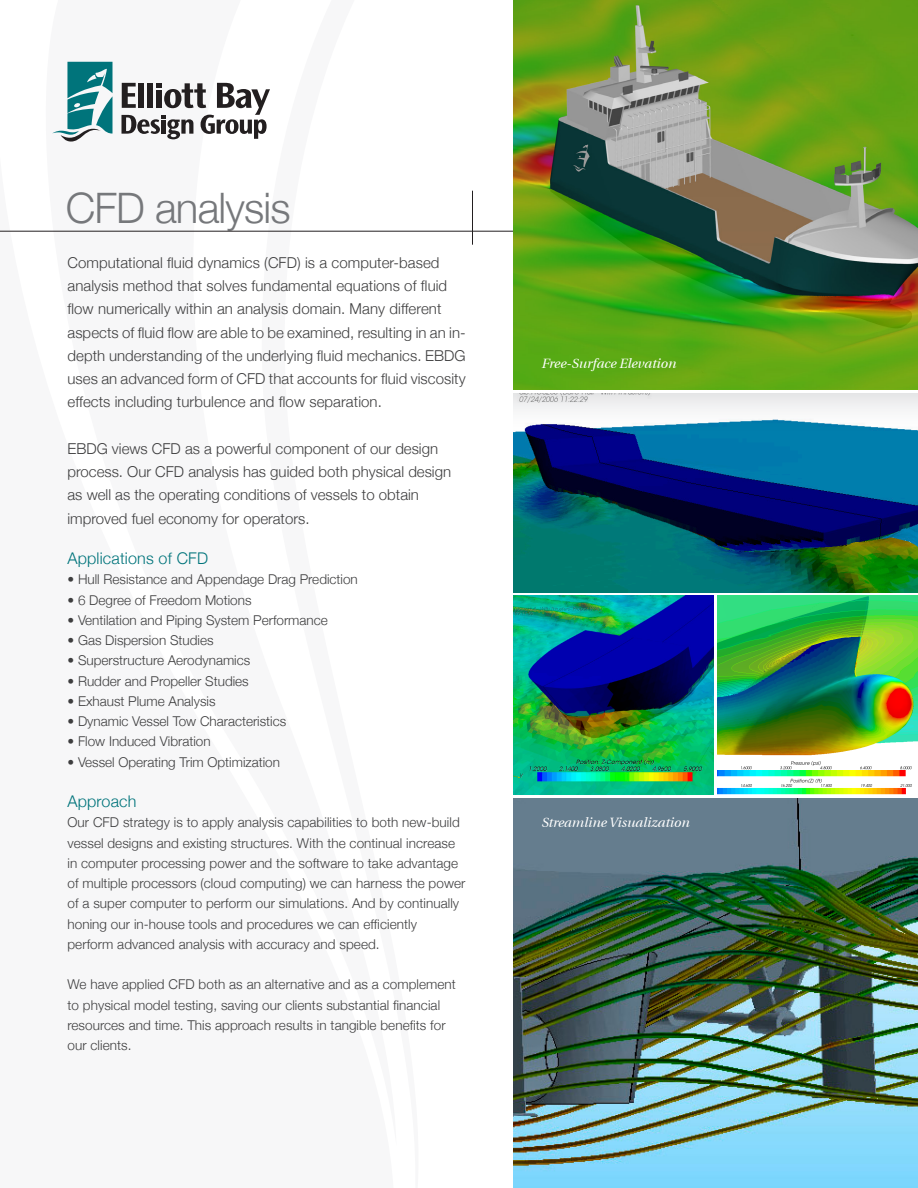
<style>
.page{position:relative;width:918px;height:1188px;background:#fff}
.page>*{position:absolute;margin:0;border:0;box-sizing:border-box;transform-origin:0 0}
.t1{font:300 42px "Helvetica Neue";letter-spacing:-.02em;color:#76787b}
.t2{font:300 16.2px "Helvetica Neue";letter-spacing:.01em;color:#00747b}
.t3{font:300 15px/23.2px "Helvetica Neue";letter-spacing:.005em;color:#3e3e3f}
.t4{font:300 13.5px/20.2px "Helvetica Neue";letter-spacing:.005em;color:#3e3e3f}
.t5{font:italic 13.5px "Utopia";color:#fff}
</style>
<div class="page">
<svg style="left:52px;top:62px;width:60px;height:80px"></svg>
<svg style="left:122px;top:83px;width:148px;height:56px"></svg>
<hr style="left:162px;top:120px;width:4px;height:14px;background:#231f20">
<hr style="left:472px;top:191px;width:1px;height:54px;background:#231f20">
<hr style="left:0;top:231px;width:513px;height:1px;background:#231f20">
<img style="left:513px;top:0;width:405px;height:390px">
<img style="left:513px;top:434px;width:405px;height:158px">
<img style="left:513px;top:393px;width:405px;height:41px">
<img style="left:513px;top:798px;width:405px;height:390px">
<img style="left:513px;top:596px;width:201px;height:199px">
<img style="left:717px;top:596px;width:201px;height:199px">
<p class="t1" style="left:66px;top:182px;width:226px">CFD analysis</p>
<p class="t3" style="left:68px;top:250px;width:400px">Computational fluid dynamics (CFD) is a computer-based analysis method that solves fundamental equations of fluid flow numerically within an analysis domain. Many different aspects of fluid flow are able to be examined, resulting in an in&shy;depth understanding of the underlying fluid mechanics. EBDG uses an advanced form of CFD that accounts for fluid viscosity effects including turbulence and flow separation.</p>
<p class="t3" style="left:68px;top:436px;width:385px">EBDG views CFD as a powerful component of our design process. Our CFD analysis has guided both physical design as well as the operating conditions of vessels to obtain improved fuel economy for operators.</p>
<p class="t2" style="left:68px;top:548px;width:142px">Applications of CFD</p>
<p class="t4" style="left:68px;top:569px;width:292px">• Hull Resistance and Appendage Drag Prediction</p>
<p class="t4" style="left:68px;top:589px;width:186px">• 6 Degree of Freedom Motions</p>
<p class="t4" style="left:68px;top:610px;width:262px">• Ventilation and Piping System Performance</p>
<p class="t4" style="left:68px;top:630px;width:148px">• Gas Dispersion Studies</p>
<p class="t4" style="left:68px;top:650px;width:184px">• Superstructure Aerodynamics</p>
<p class="t4" style="left:68px;top:670px;width:183px">• Rudder and Propeller Studies</p>
<p class="t4" style="left:68px;top:691px;width:150px">• Exhaust Plume Analysis</p>
<p class="t4" style="left:68px;top:711px;width:220px">• Dynamic Vessel Tow Characteristics</p>
<p class="t4" style="left:68px;top:731px;width:145px">• Flow Induced Vibration</p>
<p class="t4" style="left:68px;top:751px;width:214px">• Vessel Operating Trim Optimization</p>
<p class="t2" style="left:68px;top:791px;width:70px">Approach</p>
<p class="t4" style="left:68px;top:812px;width:399px">Our CFD strategy is to apply analysis capabilities to both new-build vessel designs and existing structures. With the continual increase in computer processing power and the software to take advantage of multiple processors (cloud computing) we can harness the power of a super computer to perform our simulations. And by continually honing our in-house tools and procedures we can efficiently perform advanced analysis with accuracy and speed.</p>
<p class="t4" style="left:68px;top:974px;width:390px">We have applied CFD both as an alternative and as a complement to physical model testing, saving our clients substantial financial resources and time. This approach results in tangible benefits for our clients.</p>
<p class="t5" style="left:542px;top:356px;width:136px">Free-Surface Elevation</p>
<p class="t5" style="left:542px;top:815px;width:150px">Streamline Visualization</p>
</div>
